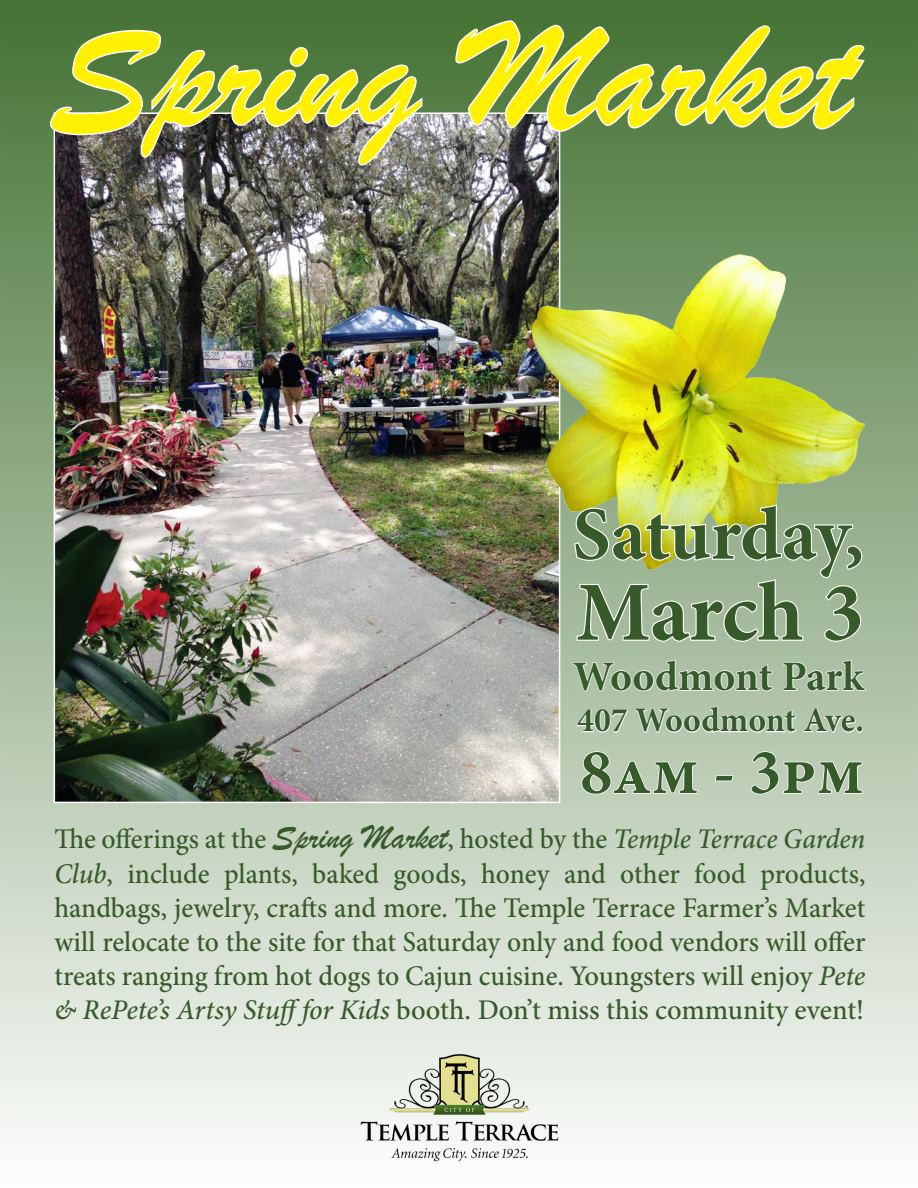
<style>
.page{position:relative;width:918px;height:1188px;background:#fff}
.page>*{position:absolute;margin:0;border:0;box-sizing:border-box;transform-origin:0 0}
.t1{font:159px "Brush Script";color:#fff101}
.t2{font:700 84px "Minion Pro";color:#375a2b}
.t3{font:700 75px "Minion Pro";color:#375a2b}
.t4{font:700 64.5px "Minion Pro";color:#375a2b}
.t5{font:700 42px "Minion Pro";letter-spacing:-.005em;color:#375a2b}
.t6{font:700 34.5px "Minion Pro";color:#375a2b}
.t7{font:500 28.5px/34.2px "Minion Pro";color:#375a2b;text-align:justify}
.s1{font-family:"Brush Script";font-weight:400;font-size:36px}
.s2{font-style:italic}
</style>
<div class="page">
<div style="left:0;top:0;width:918px;height:1188px;background:linear-gradient(to bottom,#467235,#fdfdfc);border:6px solid #477336"></div>
<img style="left:57px;top:115px;width:500px;height:685px">
<svg style="left:48px;top:28px;width:377px;height:139px;background:#6f8566"></svg>
<svg style="left:454px;top:19px;width:413px;height:114px;background:#729365"></svg>
<img style="left:531px;top:255px;width:334px;height:314px">
<svg style="left:573px;top:503px;width:290px;height:140px;background:#b3c49a"></svg>
<svg style="left:572px;top:659px;width:202px;height:34px;background:#bfceb9"></svg>
<svg style="left:782px;top:659px;width:84px;height:33px"></svg>
<svg style="left:576px;top:705px;width:281px;height:30px"></svg>
<div style="left:856px;top:726px;width:7px;height:7px;border:2px solid #fff;border-radius:50%"></div>
<svg style="left:581px;top:751px;width:117px;height:256px;background:#cfdaca"></svg>
<svg style="left:714px;top:774px;width:20px;height:8px"></svg>
<svg style="left:750px;top:751px;width:113px;height:256px;background:#cedaca"></svg>
<img style="left:353px;top:1051px;width:212px;height:115px">
<p class="t1" style="left:50px;top:-29px;width:803px">Spring Market</p>
<p class="t3" style="left:573px;top:482px;width:293px">Saturday,</p>
<p class="t2" style="left:576px;top:554px;width:289px">March 3</p>
<p class="t5" style="left:573px;top:647px;width:293px">Woodmont Park</p>
<p class="t6" style="left:577px;top:696px;width:288px">407 Woodmont Ave.</p>
<p class="t4" style="left:580px;top:727px;width:285px">8am - 3pm</p>
<p class="t7" style="left:54px;top:822px;width:813px">The offerings at the <span class="s1">Spring Market</span>, hosted by the <span class="s2">Temple Terrace Garden Club</span>, include plants, baked goods, honey and other food products, handbags, jewelry, crafts and more. The Temple Terrace Farmer’s Market will relocate to the site for that Saturday only and food vendors will offer treats ranging from hot dogs to Cajun cuisine. Youngsters will enjoy <span class="s2">Pete &amp; RePete’s Artsy Stufffor Kids</span> booth. Don’t miss this community event!</p>
</div>
